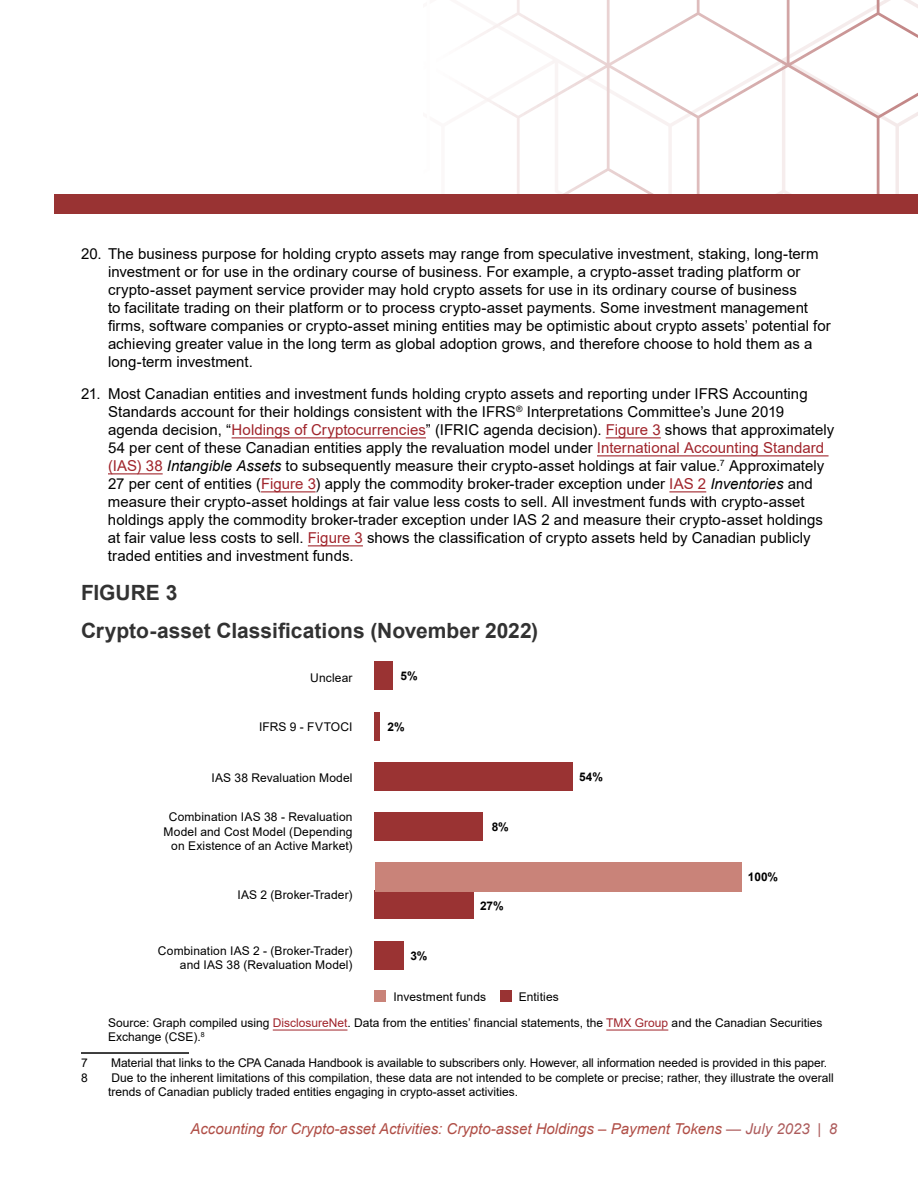
<style>
.page{position:relative;width:918px;height:1188px;background:#fff}
.page>*{position:absolute;margin:0;border:0;box-sizing:border-box;transform-origin:0 0}
.t1{font:700 21px "Arial";color:#323232}
.t2{font:15px/18px "Arial";letter-spacing:.005em;color:#000}
.t3{font:italic 15px "Arial";color:#b04e46}
.t4{font:12px/14.4px "Arial";color:#000;text-align:right}
.t5{font:700 11.85px "Arial";color:#000}
.s1{color:#a0242b}
.s2{font-style:italic}
.s3{color:#ad5c5c}
</style>
<div class="page">
<svg style="left:474px;top:0;width:444px;height:194px"></svg>
<div style="left:54px;top:194px;width:864px;height:20px;background:#933"></div>
<hr style="left:232px;top:437px;width:194px;height:1px;background:#a0242b">
<hr style="left:606px;top:437px;width:55px;height:1px;background:#a0242b">
<hr style="left:597px;top:455px;width:232px;height:1px;background:#a0242b">
<hr style="left:108px;top:473px;width:55px;height:1px;background:#a0242b">
<hr style="left:261px;top:491px;width:55px;height:1px;background:#a0242b">
<hr style="left:669px;top:491px;width:37px;height:1px;background:#a0242b">
<hr style="left:308px;top:545px;width:55px;height:1px;background:#a0242b">
<hr style="left:273px;top:1030px;width:74px;height:1px;background:#a0242b">
<hr style="left:606px;top:1030px;width:62px;height:1px;background:#a0242b">
<hr style="left:81px;top:1052px;width:108px;height:2px;background:#000">
<div style="left:375px;top:941px;width:29px;height:29px;background:#9a3333"></div>
<div style="left:375px;top:813px;width:29px;height:28px;background:#9a3333"></div>
<div style="left:375px;top:763px;width:198px;height:28px;background:#9a3333"></div>
<div style="left:375px;top:712px;width:5px;height:28px;background:#9a3333"></div>
<div style="left:375px;top:662px;width:18px;height:28px;background:#9a3333"></div>
<div style="left:400px;top:813px;width:83px;height:28px;background:#9a3333"></div>
<div style="left:375px;top:991px;width:11px;height:11px;background:#c98379"></div>
<div style="left:500px;top:991px;width:11px;height:11px;background:#933"></div>
<div style="left:375px;top:891px;width:99px;height:28px;background:#9a3333"></div>
<div style="left:375px;top:862px;width:366px;height:29px;background:#c98379"></div>
<p class="t2" style="left:108px;top:245px;width:724px;text-indent:-27px">20. The business purpose for holding crypto assets may range from speculative investment, staking, long-term investment or for use in the ordinary course of business. For example, a crypto-asset trading platform or crypto-asset payment service provider may hold crypto assets for use in its ordinary course of business<br>to facilitate trading on their platform or to process crypto-asset payments. Some investment management firms, software companies or crypto-asset mining entities may be optimistic about crypto assets’ potential for achieving greater value in the long term as global adoption grows, and therefore choose to hold them as a long-term investment.</p>
<p class="t2" style="left:108px;top:384px;width:728px;text-indent:-27px">21. Most Canadian entities and investment funds holding crypto assets and reporting under IFRS Accounting Standards account for their holdings consistent with the IFRS<sup>®</sup> Interpretations Committee’s June 2019 agenda decision, “<span class="s1">Holdings of Cryptocurrencies</span>” (IFRIC agenda decision). <span class="s1">Figure 3</span> shows that approximately 54 per cent of these Canadian entities apply the revaluation model under <span class="s1">International Accounting Standard (IAS) 38</span> <span class="s2">Intangible Assets</span> to subsequently measure their crypto-asset holdings at fair value.<sup>7</sup> Approximately 27 per cent of entities (<span class="s1">Figure 3</span>) apply the commodity broker-trader exception under <span class="s1">IAS 2</span> <span class="s2">Inventories</span> and measure their crypto-asset holdings at fair value less costs to sell. All investment funds with crypto-asset holdings apply the commodity broker-trader exception under IAS 2 and measure their crypto-asset holdings at fair value less costs to sell. <span class="s1">Figure 3</span> shows the classification of crypto assets held by Canadian publicly traded entities and investment funds.</p>
<p class="t1" style="left:81px;top:577px;width:98px">FIGURE 3</p>
<p class="t1" style="left:81px;top:616px;width:459px">Crypto-asset Classifications (November 2022)</p>
<p class="t4" style="left:310px;top:670px;width:44px">Unclear</p>
<p class="t5" style="left:400px;top:668px;width:19px">5%</p>
<p class="t4" style="left:259px;top:720px;width:95px">IFRS 9 - FVTOCI</p>
<p class="t5" style="left:387px;top:718px;width:19px">2%</p>
<p class="t4" style="left:212px;top:770px;width:143px">IAS 38 Revaluation Model</p>
<p class="t5" style="left:579px;top:768px;width:25px">54%</p>
<p class="t4" style="left:164px;top:810px;width:190px">Combination IAS 38 - Revaluation<br>Model and Cost Model (Depending on Existence of an Active Market)</p>
<p class="t5" style="left:492px;top:819px;width:19px">8%</p>
<p class="t4" style="left:237px;top:887px;width:117px">IAS 2 (Broker-Trader)</p>
<p class="t5" style="left:480px;top:897px;width:25px">27%</p>
<p class="t5" style="left:748px;top:868px;width:32px">100%</p>
<p class="t4" style="left:158px;top:943px;width:196px">Combination IAS 2 - (Broker-Trader) and IAS 38 (Revaluation Model)</p>
<p class="t5" style="left:410px;top:947px;width:19px">3%</p>
<p class="t4" style="left:393px;top:989px;width:94px">Investment funds</p>
<p class="t4" style="left:108px;top:983px;width:716px;line-height:26.2px;text-align:left;text-indent:411px">Entities<br>Source: Graph compiled using <span class="s1">DisclosureNet</span>. Data from the entities’ financial statements, the <span class="s1">TMX Group</span> and the Canadian Securities</p>
<p class="t4" style="left:108px;top:1030px;width:98px">Exchange (CSE).<sup>8</sup></p>
<p class="t4" style="left:81px;top:1056px;width:8px">7</p>
<p class="t4" style="left:111px;top:1056px;width:718px">Material that links to the CPA Canada Handbook is available to subscribers only. However, all information needed is provided in this paper.</p>
<p class="t4" style="left:81px;top:1070px;width:8px">8</p>
<p class="t4" style="left:108px;top:1070px;width:727px;text-align:left">Due to the inherent limitations of this compilation, these data are not intended to be complete or precise; rather, they illustrate the overall trends of Canadian publicly traded entities engaging in crypto-asset activities.</p>
<p class="t3" style="left:190px;top:1119px;width:648px">Accounting for Crypto-asset Activities: Crypto-asset Holdings – Payment Tokens <span class="s3">— July 2023 | 8</span></p>
</div>
